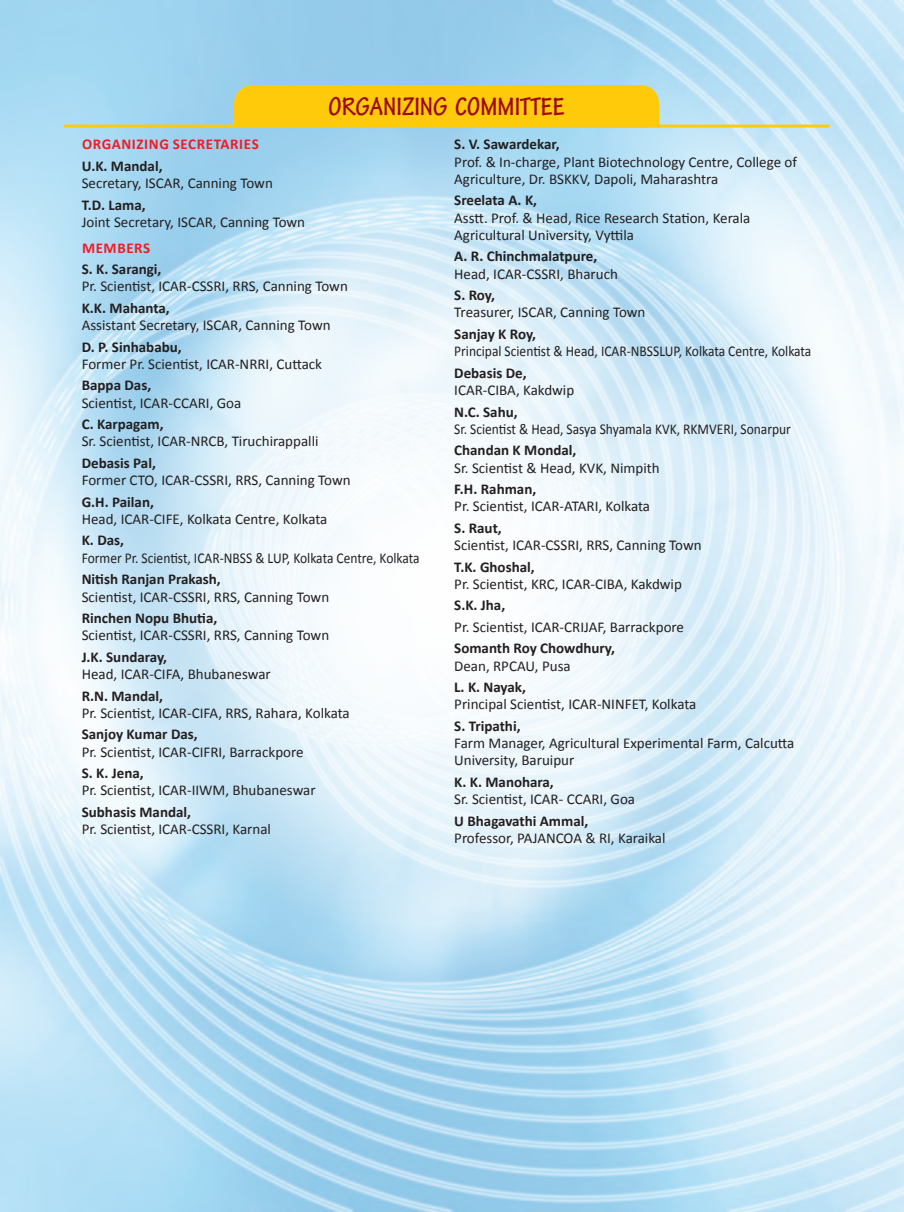
<style>
.page{position:relative;width:904px;height:1212px;background:#fff}
.page>*{position:absolute;margin:0;border:0;box-sizing:border-box;transform-origin:0 0}
.t1{font:700 condensed 27px "Tekton Pro";color:#9d070d}
.t2{font:15px/17.2px "Calibri";color:#231f20}
.t3{font:700 15px "Calibri";color:#231f20}
.t4{font:15px "Calibri";color:#231f20;scale:.9 1}
.t5{font:700 15px "Calibri";letter-spacing:.04em;color:#ee1d23}
</style>
<div class="page">
<img style="left:0;top:0;width:904px;height:1212px">
<svg style="left:87px;top:225px;width:719px;height:719px"></svg>
<div style="left:234px;top:85px;width:425px;height:40px;background:#feca0a"></div>
<hr style="left:64px;top:125px;width:765px;height:3px;background:#feca0a">
<h1 class="t1" style="left:328px;top:91px;width:238px">ORGANIZING COMMITTEE</h1>
<p class="t5" style="left:82px;top:135px;width:20px">Organi</p>
<p class="t5" style="left:136px;top:135px;width:17px">zing</p>
<p class="t5" style="left:173px;top:135px;width:17px">Secretaries</p>
<p class="t3" style="left:82px;top:156px;width:82px">U.K. Mandal,</p>
<p class="t2" style="left:82px;top:175px;width:193px">Secretary, ISCAR, Canning Town</p>
<p class="t3" style="left:82px;top:195px;width:65px">T.D. Lama,</p>
<p class="t2" style="left:82px;top:213px;width:225px">Joint Secretary, ISCAR, Canning Town</p>
<p class="t5" style="left:82px;top:238px;width:24px">Members</p>
<p class="t3" style="left:82px;top:260px;width:81px">S. K. Sarangi,</p>
<p class="t2" style="left:82px;top:278px;width:268px">Pr. Scientist, ICAR-CSSRI, RRS, Canning Town</p>
<p class="t3" style="left:82px;top:298px;width:90px">K.K. Mahanta,</p>
<p class="t2" style="left:82px;top:317px;width:250px">Assistant Secretary, ISCAR, Canning Town</p>
<p class="t3" style="left:82px;top:337px;width:101px">D. P. Sinhababu,</p>
<p class="t2" style="left:82px;top:355px;width:242px">Former Pr. Scientist, ICAR-NRRI, Cuttack</p>
<p class="t3" style="left:82px;top:376px;width:71px">Bappa Das,</p>
<p class="t2" style="left:82px;top:394px;width:161px">Scientist, ICAR-CCARI, Goa</p>
<p class="t3" style="left:82px;top:415px;width:83px">C. Karpagam,</p>
<p class="t2" style="left:82px;top:433px;width:238px">Sr. Scientist, ICAR-NRCB, Tiruchirappalli</p>
<p class="t3" style="left:82px;top:453px;width:76px">Debasis Pal,</p>
<p class="t2" style="left:82px;top:472px;width:270px">Former CTO, ICAR-CSSRI, RRS, Canning Town</p>
<p class="t3" style="left:82px;top:492px;width:74px">G.H. Pailan,</p>
<p class="t2" style="left:82px;top:510px;width:247px">Head, ICAR-CIFE, Kolkata Centre, Kolkata</p>
<p class="t3" style="left:82px;top:531px;width:44px">K. Das,</p>
<p class="t4" style="left:82px;top:548px;width:377px">Former Pr. Scientist, ICAR-NBSS &amp; LUP, Kolkata Centre, Kolkata</p>
<p class="t3" style="left:82px;top:570px;width:141px">Nitish Ranjan Prakash,</p>
<p class="t2" style="left:82px;top:588px;width:249px">Scientist, ICAR-CSSRI, RRS, Canning Town</p>
<p class="t3" style="left:82px;top:608px;width:137px">Rinchen Nopu Bhutia,</p>
<p class="t2" style="left:82px;top:627px;width:249px">Scientist, ICAR-CSSRI, RRS, Canning Town</p>
<p class="t3" style="left:82px;top:647px;width:87px">J.K. Sundaray,</p>
<p class="t2" style="left:82px;top:665px;width:191px">Head, ICAR-CIFA, Bhubaneswar</p>
<p class="t3" style="left:82px;top:686px;width:83px">R.N. Mandal,</p>
<p class="t2" style="left:82px;top:704px;width:269px">Pr. Scientist, ICAR-CIFA, RRS, Rahara, Kolkata</p>
<p class="t3" style="left:82px;top:725px;width:117px">Sanjoy Kumar Das,</p>
<p class="t2" style="left:82px;top:743px;width:223px">Pr. Scientist, ICAR-CIFRI, Barrackpore</p>
<p class="t3" style="left:82px;top:763px;width:63px">S. K. Jena,</p>
<p class="t2" style="left:82px;top:782px;width:235px">Pr. Scientist, ICAR-IIWM, Bhubaneswar</p>
<p class="t3" style="left:82px;top:802px;width:111px">Subhasis Mandal,</p>
<p class="t2" style="left:82px;top:820px;width:191px">Pr. Scientist, ICAR-CSSRI, Karnal</p>
<p class="t3" style="left:454px;top:135px;width:107px">S. V. Sawardekar,</p>
<p class="t2" style="left:454px;top:153px;width:344px">Prof. &amp; In-charge, Plant Biotechnology Centre, College of<br>Agriculture, Dr. BSKKV, Dapoli, Maharashtra</p>
<p class="t3" style="left:454px;top:191px;width:84px">Sreelata A. K,</p>
<p class="t2" style="left:454px;top:209px;width:298px">Asstt. Prof. &amp; Head, Rice Research Station, Kerala<br>Agricultural University, Vyttila</p>
<p class="t3" style="left:454px;top:247px;width:144px">A. R. Chinchmalatpure,</p>
<p class="t2" style="left:454px;top:265px;width:165px">Head, ICAR-CSSRI, Bharuch</p>
<p class="t3" style="left:454px;top:286px;width:42px">S. Roy,</p>
<p class="t2" style="left:454px;top:304px;width:193px">Treasurer, ISCAR, Canning Town</p>
<p class="t3" style="left:454px;top:324px;width:83px">Sanjay K Roy,</p>
<p class="t4" style="left:454px;top:342px;width:398px">Principal Scientist &amp; Head, ICAR-NBSSLUP, Kolkata Centre, Kolkata</p>
<p class="t3" style="left:454px;top:363px;width:74px">Debasis De,</p>
<p class="t2" style="left:454px;top:381px;width:121px">ICAR-CIBA, Kakdwip</p>
<p class="t3" style="left:454px;top:402px;width:65px">N.C. Sahu,</p>
<p class="t4" style="left:454px;top:419px;width:375px">Sr. Scientist &amp; Head, Sasya Shyamala KVK, RKMVERI, Sonarpur</p>
<p class="t3" style="left:454px;top:441px;width:124px">Chandan K Mondal,</p>
<p class="t2" style="left:454px;top:459px;width:207px">Sr. Scientist &amp; Head, KVK, Nimpith</p>
<p class="t3" style="left:454px;top:479px;width:84px">F.H. Rahman,</p>
<p class="t2" style="left:454px;top:498px;width:197px">Pr. Scientist, ICAR-ATARI, Kolkata</p>
<p class="t3" style="left:454px;top:518px;width:49px">S. Raut,</p>
<p class="t2" style="left:454px;top:536px;width:249px">Scientist, ICAR-CSSRI, RRS, Canning Town</p>
<p class="t3" style="left:454px;top:557px;width:82px">T.K. Ghoshal,</p>
<p class="t2" style="left:454px;top:575px;width:229px">Pr. Scientist, KRC, ICAR-CIBA, Kakdwip</p>
<p class="t3" style="left:454px;top:596px;width:52px">S.K. Jha,</p>
<p class="t2" style="left:454px;top:618px;width:231px">Pr. Scientist, ICAR-CRIJAF, Barrackpore</p>
<p class="t3" style="left:454px;top:639px;width:162px">Somanth Roy Chowdhury,</p>
<p class="t2" style="left:454px;top:657px;width:118px">Dean, RPCAU, Pusa</p>
<p class="t3" style="left:454px;top:677px;width:73px">L. K. Nayak,</p>
<p class="t2" style="left:454px;top:696px;width:244px">Principal Scientist, ICAR-NINFET, Kolkata</p>
<p class="t3" style="left:454px;top:716px;width:68px">S. Tripathi,</p>
<p class="t2" style="left:454px;top:734px;width:342px">Farm Manager, Agricultural Experimental Farm, Calcutta<br>University, Baruipur</p>
<p class="t3" style="left:454px;top:772px;width:101px">K. K. Manohara,</p>
<p class="t2" style="left:454px;top:790px;width:182px">Sr. Scientist, ICAR- CCARI, Goa</p>
<p class="t3" style="left:454px;top:811px;width:136px">U Bhagavathi Ammal,</p>
<p class="t2" style="left:454px;top:829px;width:213px">Professor, PAJANCOA &amp; RI, Karaikal</p>
</div>
